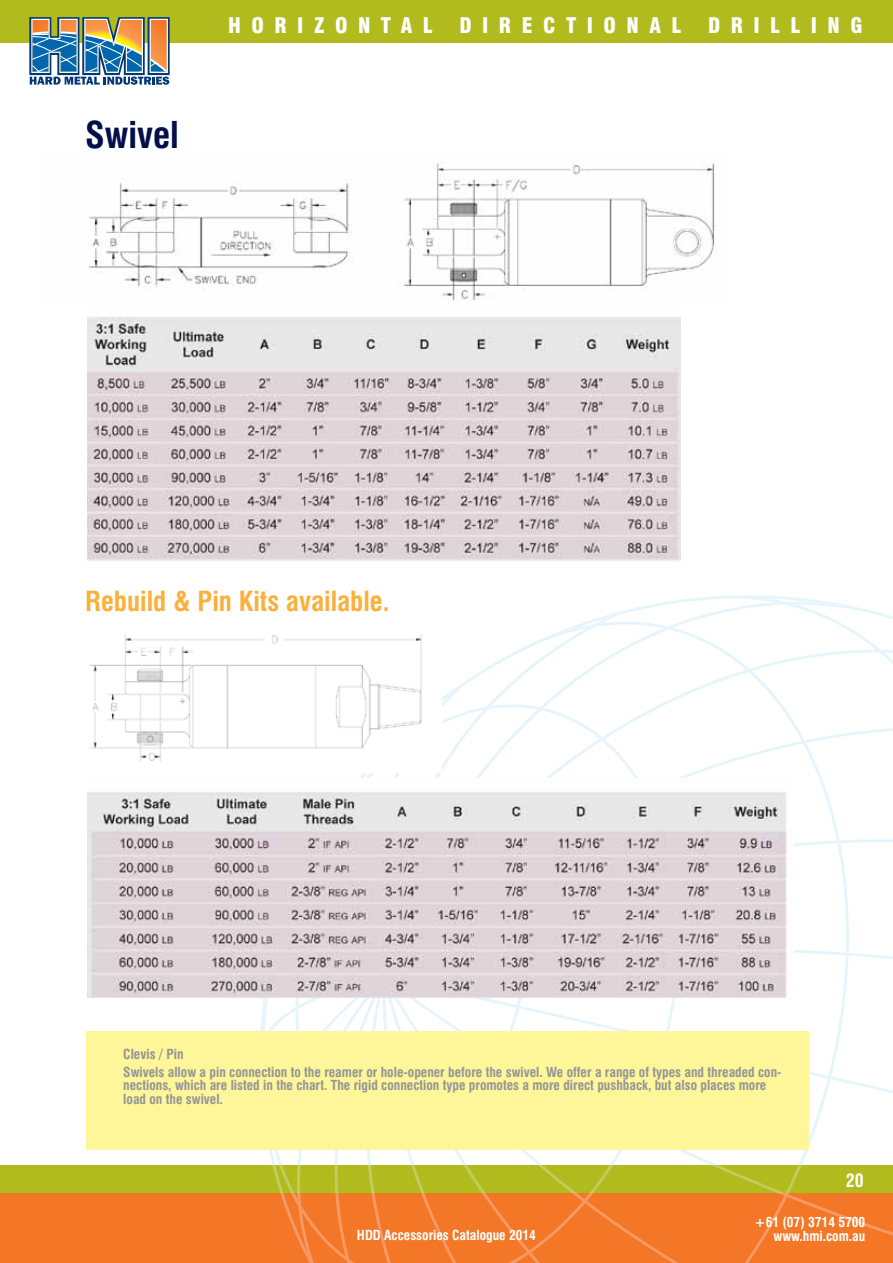
<style>
.page{position:relative;width:893px;height:1263px;background:#fff}
.page>*{position:absolute;margin:0;border:0;box-sizing:border-box;transform-origin:0 0}
.t1{font:700 condensed 36px "Swiss 721 BT";color:#041049}
.t2{font:700 condensed 27px "Swiss 721 BT";color:#fab03b}
.t3{font:900 condensed 21px "Swiss 721 BT";letter-spacing:.5em;color:#fff}
.t4{font:700 condensed 18px "Swiss 721 BT";color:#fff}
.t5{font:700 condensed 13.5px/17.7px "Swiss 721 BT";color:#939598}
.t6{font:700 condensed 13.5px/13.5px "Swiss 721 BT";color:#fff;text-align:right}
</style>
<div class="page">
<div style="left:0;top:1165px;width:893px;height:98px;background:#b2bb1e"></div>
<div style="left:0;top:1194px;width:893px;height:69px;background:#f47728"></div>
<div style="left:0;top:0;width:893px;height:43px;background:#b2bb1e"></div>
<svg style="left:29px;top:17px;width:141px;height:68px;background:#839496"></svg>
<svg style="left:519px;top:602px;width:349px;height:48px"></svg>
<svg style="left:332px;top:650px;width:561px;height:613px"></svg>
<img style="left:88px;top:162px;width:628px;height:138px">
<img style="left:89px;top:634px;width:352px;height:138px">
<img style="left:87px;top:316px;width:593px;height:245px">
<img style="left:87px;top:778px;width:706px;height:219px">
<div style="left:86px;top:1031px;width:723px;height:118px;background:#fff699"></div>
<h1 class="t1" style="left:85px;top:113px;width:95px">Swivel</h1>
<h3 class="t3" style="left:228px;top:13px;width:206px">HORIZONTAL</h3>
<h3 class="t3" style="left:459px;top:13px;width:223px">DIRECTIONAL</h3>
<h3 class="t3" style="left:708px;top:13px;width:156px">DRILLING</h3>
<h2 class="t2" style="left:85px;top:585px;width:306px">Rebuild &amp; Pin Kits available.</h2>
<p class="t5" style="left:123px;top:1045px;width:660px">Clevis / Pin<br>Swivels allow a pin connection to the reamer or hole-opener before the swivel. We offer a range of types and threaded con-</p>
<p class="t5" style="left:123px;top:1079px;width:644px;line-height:13.5px">nections, which are listed in the chart. The rigid connection type promotes a more direct pushback, but also places more load on the swivel.</p>
<h3 class="t4" style="left:846px;top:1170px;width:19px">20</h3>
<p class="t6" style="left:357px;top:1228px;width:181px">HDD Accessories Catalogue 2014</p>
<p class="t6" style="left:754px;top:1215px;width:112px">+61 (07) 3714 5700 www.hmi.com.au</p>
</div>
